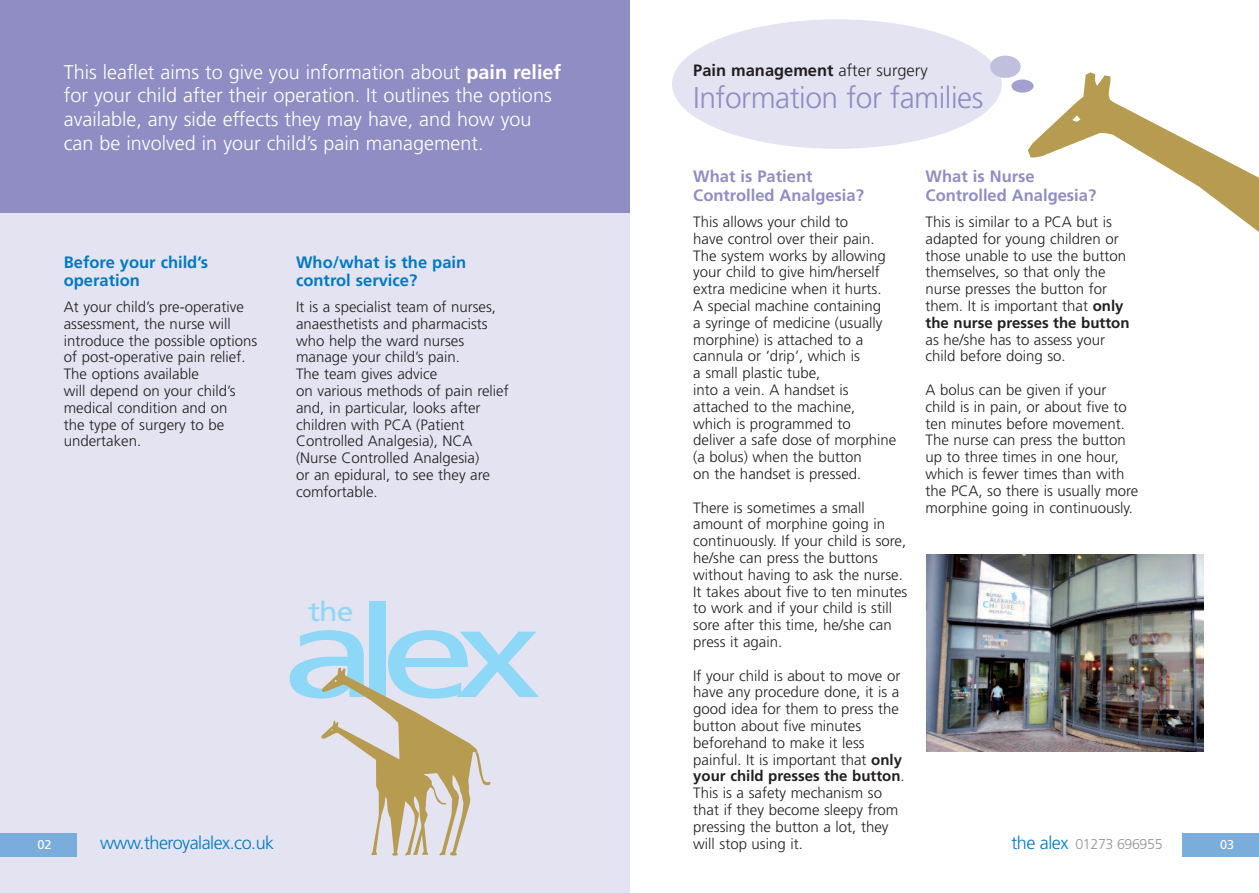
<style>
.page{position:relative;width:1259px;height:893px;background:#fff}
.page>*{position:absolute;margin:0;border:0;box-sizing:border-box;transform-origin:0 0}
.t1{font:127.95px "Frutiger";color:#8dd7f7;scale:1.34 1}
.t2{font:300 30px "Frutiger";letter-spacing:-.015em;color:#908dc4}
.t3{font:27.3px "Frutiger";color:#8dd7f7;scale:1.1 1}
.t4{font:300 19.8px/23.7px "Frutiger";color:#fff}
.t5{font:300 18px "Frutiger";letter-spacing:-.03em;color:#007ac2}
.t6{font:700 16.5px/18.8px "Frutiger";color:#908dc4}
.t7{font:700 16.5px/18.8px "Frutiger";color:#007ac2}
.t8{font:700 16.5px "Frutiger";color:#231f20}
.t9{font:300 15px/16.8px "Frutiger";color:#231f20}
.t10{font:300 14.25px "Frutiger";letter-spacing:-.03em;color:#939598}
.t11{font:12.75px "Frutiger";color:#fff}
.s1{font-weight:700}
.s2{font-weight:300}
.s3{font-size:18px;color:#007ac2}
</style>
<div class="page">
<div style="left:672px;top:19px;width:330px;height:130px;background:#e3e3f1;border-radius:50%"></div>
<div style="left:0;top:0;width:629px;height:893px;background:#e3e3f1"></div>
<div style="left:0;top:833px;width:77px;height:24px;background:#7aacdc"></div>
<div style="left:1182px;top:833px;width:77px;height:24px;background:#7aacdc"></div>
<div style="left:0;top:0;width:629px;height:213px;background:#908dc4"></div>
<svg style="left:321px;top:668px;width:169px;height:188px"></svg>
<svg style="left:1025px;top:72px;width:234px;height:160px"></svg>
<div style="left:1011px;top:80px;width:22px;height:13px;background:#a2a0ce;border-radius:50%"></div>
<div style="left:990px;top:56px;width:30px;height:22px;background:#c1bfde;border-radius:50%"></div>
<img style="left:926px;top:554px;width:278px;height:197px">
<h3 class="t4" style="left:64px;top:61px;width:499px">This leaflet aims to give you information about <span class="s1">pain relief </span>for your child after their operation. It outlines the options available, any side effects they may have, and how you can be involved in your child’s pain management.</h3>
<p class="t8" style="left:693px;top:64px;width:236px">Pain management <span class="s2">after surgery</span></p>
<h2 class="t2" style="left:693px;top:85px;width:292px">Information for families</h2>
<p class="t6" style="left:693px;top:169px;width:172px">What is Patient<br>Controlled Analgesia?</p>
<p class="t9" style="left:693px;top:215px;width:204px">This allows your child to<br>have control over their pain.<br>The system works by allowing your child to give him/herself extra medicine when it hurts.<br>A special machine containing<br>a syringe of medicine (usually morphine) is attached to a cannula or ‘drip’, which is<br>a small plastic tube,<br>into a vein. A handset is attached to the machine, which is programmed to deliver a safe dose of morphine (a bolus) when the button<br>on the handset is pressed.</p>
<p class="t9" style="left:693px;top:500px;width:216px">There is sometimes a small amount of morphine going in continuously. If your child is sore, he/she can press the buttons without having to ask the nurse.<br>It takes about five to ten minutes to work and if your child is still sore after this time, he/she can press it again.</p>
<p class="t9" style="left:693px;top:668px;width:213px">If your child is about to move or have any procedure done, it is a good idea for them to press the button about five minutes beforehand to make it less painful. It is important that <span class="s1">only your child presses the button</span>.<br>This is a safety mechanism so that if they become sleepy from pressing the button a lot, they will stop using it.</p>
<p class="t6" style="left:925px;top:169px;width:172px">What is Nurse<br>Controlled Analgesia?</p>
<p class="t9" style="left:925px;top:215px;width:205px">This is similar to a PCA but is adapted for young children or those unable to use the button themselves, so that only the nurse presses the button for them. It is important that <span class="s1">only the nurse presses the button</span></p>
<p class="t9" style="left:925px;top:332px;width:181px">as he/she has to assess your child before doing so.</p>
<p class="t9" style="left:925px;top:383px;width:214px">A bolus can be given if your child is in pain, or about five to ten minutes before movement.<br>The nurse can press the button up to three times in one hour, which is fewer times than with the PCA, so there is usually more morphine going in continuously.</p>
<p class="t7" style="left:64px;top:254px;width:146px">Before your child’s operation</p>
<p class="t9" style="left:64px;top:300px;width:195px">At your child’s pre-operative assessment, the nurse will introduce the possible options of post-operative pain relief.<br>The options available<br>will depend on your child’s medical condition and on<br>the type of surgery to be undertaken.</p>
<p class="t7" style="left:296px;top:254px;width:172px">Who/what is the pain control service?</p>
<p class="t9" style="left:296px;top:300px;width:214px">It is a specialist team of nurses, anaesthetists and pharmacists who help the ward nurses manage your child’s pain.<br>The team gives advice<br>on various methods of pain relief and, in particular, looks after children with PCA (Patient<br>Controlled Analgesia), NCA (Nurse Controlled Analgesia)<br>or an epidural, to see they are comfortable.</p>
<h3 class="t3" style="left:308px;top:600px;width:43px">the</h3>
<h1 class="t1" style="left:282px;top:601px;width:195px">alex</h1>
<p class="t11" style="left:38px;top:839px;width:16px">02</p>
<p class="t5" style="left:100px;top:835px;width:176px">www.theroyalalex.co.uk</p>
<p class="t10" style="left:1011px;top:838px;width:153px"><span class="s3">the alex</span> 01273 696955</p>
<p class="t11" style="left:1220px;top:839px;width:16px">03</p>
</div>
